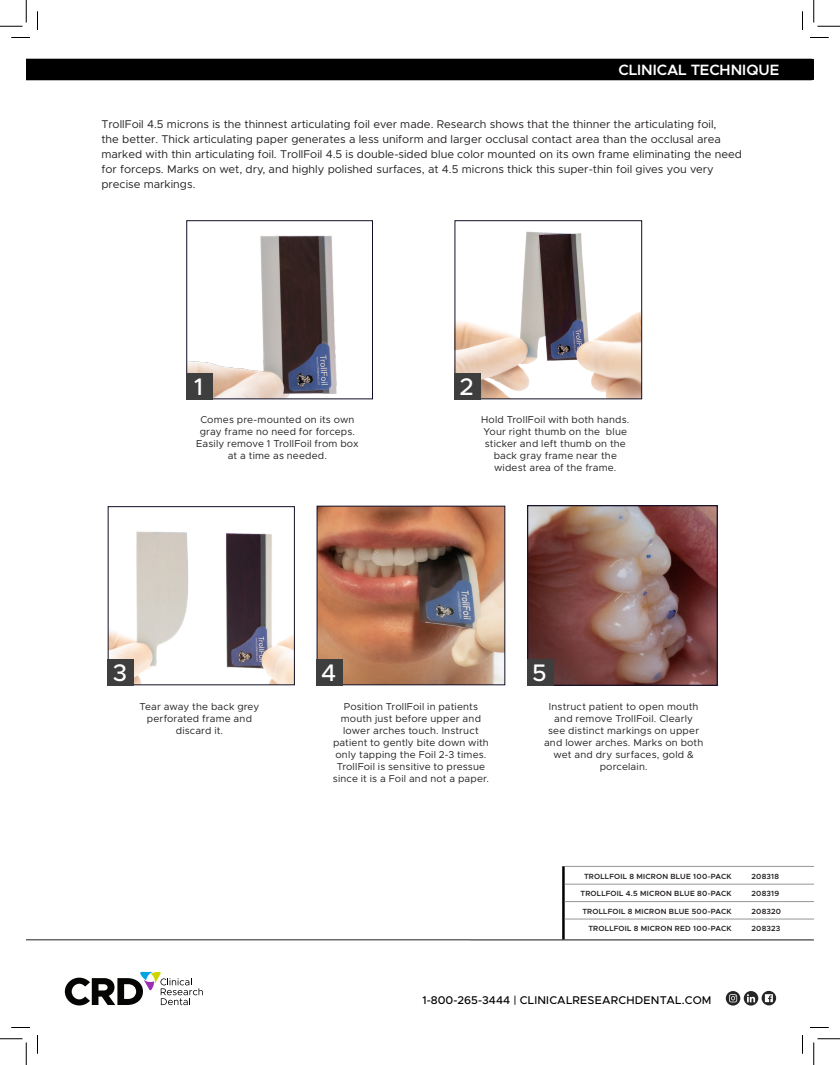
<style>
.page{position:relative;width:840px;height:1065px;background:#fff}
.page>*{position:absolute;margin:0;border:0;box-sizing:border-box;transform-origin:0 0}
.t1{font:500 24px "Metropolis";color:#fff}
.t2{font:600 15px "Metropolis";color:#fff}
.t3{font:11.25px/15px "Metropolis";color:#231f20}
.t4{font:500 11.25px "Metropolis";letter-spacing:.02em;color:#000}
.t5{font:10px/12px "Metropolis";letter-spacing:.015em;color:#231f20;text-align:center}
.t6{font:600 7.5px "Metropolis";letter-spacing:.03em;color:#231f20}
</style>
<div class="page">
<img style="left:188px;top:235px;width:149px;height:162px">
<div style="left:186px;top:220px;width:187px;height:179px;border:1px solid #0e0e26"></div>
<div style="left:26px;top:59px;width:788px;height:21px;background:#000"></div>
<div style="left:186px;top:373px;width:27px;height:26px;background:#3e3e3f"></div>
<hr style="left:26px;top:940px;width:788px;height:1px;background:#231f20">
<svg style="left:65px;top:972px;width:138px;height:33px"></svg>
<svg style="left:744px;top:991px;width:14px;height:15px"></svg>
<svg style="left:747px;top:994px;width:8px;height:8px"></svg>
<svg style="left:726px;top:991px;width:14px;height:15px"></svg>
<svg style="left:729px;top:994px;width:8px;height:8px"></svg>
<svg style="left:762px;top:991px;width:14px;height:14px"></svg>
<svg style="left:765px;top:994px;width:8px;height:8px"></svg>
<hr style="left:562px;top:866px;width:3px;height:74px;background:#000">
<hr style="left:565px;top:866px;width:249px;height:1px;background:#939598">
<hr style="left:565px;top:884px;width:249px;height:1px;background:#939598">
<hr style="left:565px;top:901px;width:249px;height:1px;background:#939598">
<hr style="left:565px;top:919px;width:249px;height:1px;background:#939598">
<hr style="left:470px;top:940px;width:344px;height:1px;background:#939598">
<img style="left:456px;top:231px;width:184px;height:166px">
<div style="left:454px;top:220px;width:188px;height:179px;border:1px solid #111026"></div>
<img style="left:110px;top:531px;width:183px;height:152px">
<div style="left:108px;top:506px;width:187px;height:179px;border:1px solid #111026"></div>
<img style="left:319px;top:508px;width:184px;height:175px">
<div style="left:317px;top:506px;width:188px;height:179px;border:1px solid #131128"></div>
<img style="left:529px;top:507px;width:187px;height:177px">
<div style="left:527px;top:505px;width:191px;height:181px;border:1px solid #151129"></div>
<div style="left:455px;top:373px;width:26px;height:26px;background:#3e3e3f"></div>
<div style="left:108px;top:660px;width:26px;height:26px;background:#3e3e3f"></div>
<div style="left:317px;top:660px;width:26px;height:26px;background:#3e3e3f"></div>
<div style="left:527px;top:660px;width:26px;height:26px;background:#3e3e3f"></div>
<svg style="left:11px;top:37px;width:19px;height:1px"></svg>
<svg style="left:810px;top:37px;width:19px;height:1px"></svg>
<svg style="left:11px;top:1027px;width:19px;height:1px"></svg>
<svg style="left:810px;top:1027px;width:19px;height:1px"></svg>
<svg style="left:37px;top:11px;width:1px;height:19px"></svg>
<svg style="left:37px;top:1035px;width:1px;height:19px"></svg>
<svg style="left:802px;top:11px;width:1px;height:19px"></svg>
<svg style="left:802px;top:1035px;width:1px;height:19px"></svg>
<svg style="left:0;top:0;width:27px;height:27px"></svg>
<svg style="left:0;top:1039px;width:27px;height:26px"></svg>
<svg style="left:814px;top:0;width:26px;height:27px"></svg>
<svg style="left:814px;top:1039px;width:26px;height:26px"></svg>
<p class="t2" style="left:618px;top:61px;width:162px">CLINICAL TECHNIQUE</p>
<p class="t3" style="left:101px;top:117px;width:642px">TrollFoil 4.5 microns is the thinnest articulating foil ever made. Research shows that the thinner the articulating foil,<br>the better. Thick articulating paper generates a less uniform and larger occlusal contact area than the occlusal area marked with thin articulating foil. TrollFoil 4.5 is double-sided blue color mounted on its own frame eliminating the need for forceps. Marks on wet, dry, and highly polished surfaces, at 4.5 microns thick this super-thin foil gives you very precise markings.</p>
<p class="t1" style="left:194px;top:372px;width:10px">1</p>
<p class="t5" style="left:196px;top:413px;width:164px">Comes pre-mounted on its own gray frame no need for forceps.<br>Easily remove 1 TrollFoil from box at a time as needed.</p>
<p class="t1" style="left:460px;top:372px;width:16px">2</p>
<p class="t5" style="left:481px;top:413px;width:150px">Hold TrollFoil with both hands.<br>Your right thumb on the blue sticker and left thumb on the back gray frame near the widest area of the frame.</p>
<p class="t1" style="left:113px;top:658px;width:16px">3</p>
<p class="t1" style="left:321px;top:658px;width:17px">4</p>
<p class="t1" style="left:532px;top:658px;width:16px">5</p>
<p class="t5" style="left:139px;top:700px;width:121px">Tear away the back grey</p>
<p class="t5" style="left:147px;top:712px;width:107px">perforated frame and</p>
<p class="t5" style="left:176px;top:724px;width:49px">discard it.</p>
<p class="t5" style="left:333px;top:700px;width:158px">Position TrollFoil in patients mouth just before upper and lower arches touch. Instruct patient to gently bite down with only tapping the Foil 2-3 times.<br>TrollFoil is sensitive to pressue since it is a Foil and not a paper.</p>
<p class="t5" style="left:544px;top:700px;width:161px">Instruct patient to open mouth and remove TrollFoil. Clearly<br>see distinct markings on upper and lower arches. Marks on both wet and dry surfaces, gold &amp; porcelain.</p>
<p class="t6" style="left:584px;top:872px;width:149px">TROLLFOIL 8 MICRON BLUE 100-PACK</p>
<p class="t6" style="left:580px;top:889px;width:153px">TROLLFOIL 4.5 MICRON BLUE 80-PACK</p>
<p class="t6" style="left:582px;top:907px;width:151px">TROLLFOIL 8 MICRON BLUE 500-PACK</p>
<p class="t6" style="left:588px;top:924px;width:145px">TROLLFOIL 8 MICRON RED 100-PACK</p>
<p class="t6" style="left:752px;top:872px;width:29px">208318</p>
<p class="t6" style="left:752px;top:889px;width:29px">208319</p>
<p class="t6" style="left:752px;top:907px;width:31px">208320</p>
<p class="t6" style="left:752px;top:923px;width:30px">208323</p>
<p class="t4" style="left:422px;top:993px;width:291px">1-800-265-3444 | CLINICALRESEARCHDENTAL.COM</p>
</div>
